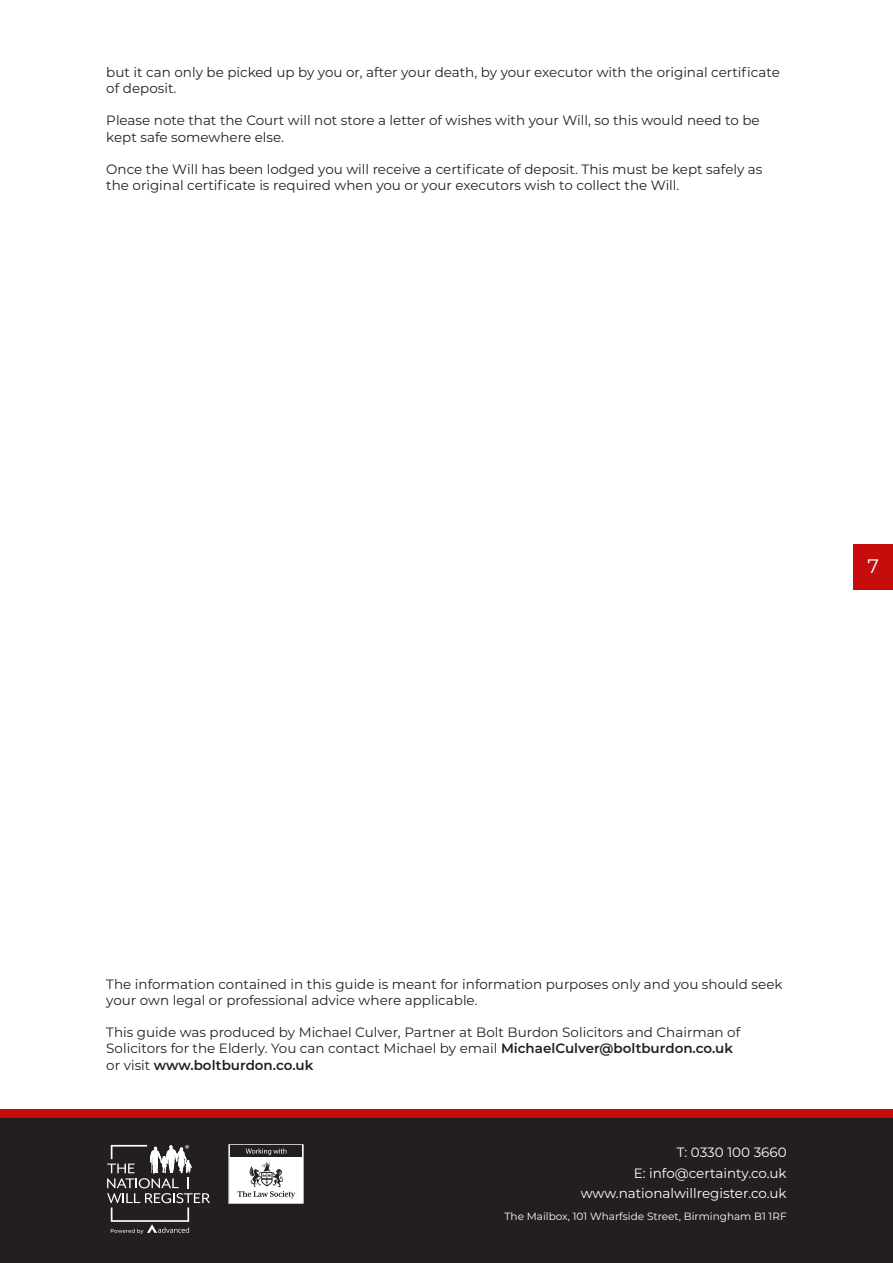
<style>
.page{position:relative;width:893px;height:1263px;background:#fff}
.page>*{position:absolute;margin:0;border:0;box-sizing:border-box;transform-origin:0 0}
.t1{font:19.5px "Montserrat";color:#fff}
.page_number{font:13.5px/16.2px "Montserrat";color:#231f20}
.t2{font:13.5px/20.4px "Montserrat";color:#fff;text-align:right}
.t3{font:10.5px "Montserrat";color:#fff}
.s1{font-weight:600}
</style>
<div class="page">
<div style="left:854px;top:544px;width:39px;height:45px;background:#c70c0c"></div>
<div style="left:0;top:1117px;width:893px;height:146px;background:#231f20"></div>
<svg style="left:107px;top:1145px;width:103px;height:89px"></svg>
<svg style="left:229px;top:1144px;width:75px;height:60px"></svg>
<div style="left:0;top:1109px;width:893px;height:8px;background:#c70c0c"></div>
<p class="page_number" style="left:106px;top:63px;width:675px">but it can only be picked up by you or, after your death, by your executor with the original certificate of deposit.</p>
<p class="page_number" style="left:106px;top:112px;width:655px">Please note that the Court will not store a letter of wishes with your Will, so this would need to be kept safe somewhere else.</p>
<p class="page_number" style="left:106px;top:161px;width:658px">Once the Will has been lodged you will receive a certificate of deposit. This must be kept safely as the original certificate is required when you or your executors wish to collect the Will.</p>
<h1 class="t1" style="left:868px;top:553px;width:13px">7</h1>
<p class="page_number" style="left:106px;top:975px;width:678px">The information contained in this guide is meant for information purposes only and you should seek your own legal or professional advice where applicable.</p>
<p class="page_number" style="left:106px;top:1024px;width:635px">This guide was produced by Michael Culver, Partner at Bolt Burdon Solicitors and Chairman of<br>Solicitors for the Elderly. You can contact Michael by email <span class="s1">MichaelCulver@boltburdon.co.uk </span>or visit <span class="s1">www.boltburdon.co.uk</span></p>
<p class="t2" style="left:581px;top:1142px;width:207px">T: 0330 100 3660<br>E: info@certainty.co.uk www.nationalwillregister.co.uk</p>
<p class="t3" style="left:505px;top:1208px;width:284px">The Mailbox, 101 Wharfside Street, Birmingham B1 1RF</p>
</div>
